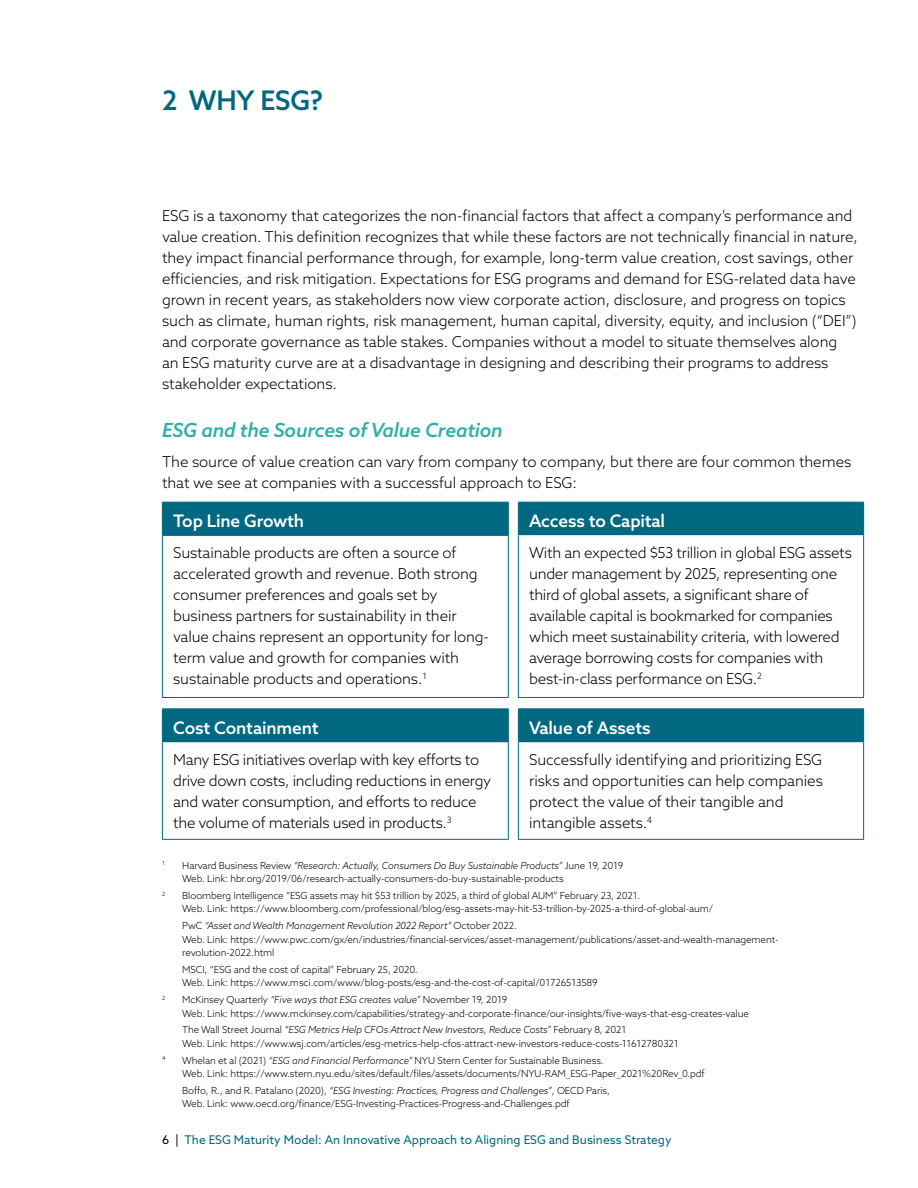
<style>
.page{position:relative;width:918px;height:1188px;background:#fff}
.page>*{position:absolute;margin:0;border:0;box-sizing:border-box;transform-origin:0 0}
.t1{font:500 27px "Azo Sans";letter-spacing:-.01em;color:#006880}
.t2{font:italic 500 19.5px "Azo Sans";letter-spacing:-.01em;color:#2eb0a8}
.t3{font:500 17.25px "Azo Sans";letter-spacing:-.01em;color:#fff}
.t4{font:300 15px/21px "Azo Sans";letter-spacing:-.01em;color:#000}
.t5{font:12px "Azo Sans";color:#006880}
.t6{font:300 9.75px/13.5px "Azo Sans";letter-spacing:-.01em;color:#000}
.t7{font:300 5.7px "Azo Sans";color:#000}
.s1{font-style:italic}
.s2{color:#000}
</style>
<div class="page">
<div style="left:163px;top:502px;width:700px;height:33px;background:#006880"></div>
<svg style="left:507px;top:535px;width:356px;height:162px"></svg>
<hr style="left:162px;top:535px;width:347px;height:1px;background:#006880">
<hr style="left:162px;top:502px;width:347px;height:1px;background:#006880">
<hr style="left:162px;top:503px;width:1px;height:32px;background:#006880">
<hr style="left:508px;top:503px;width:1px;height:32px;background:#006880">
<hr style="left:162px;top:536px;width:1px;height:161px;background:#006880">
<hr style="left:508px;top:536px;width:1px;height:161px;background:#006880">
<hr style="left:162px;top:697px;width:347px;height:1px;background:#006880">
<hr style="left:518px;top:502px;width:346px;height:1px;background:#006880">
<hr style="left:518px;top:503px;width:1px;height:32px;background:#006880">
<hr style="left:863px;top:503px;width:1px;height:32px;background:#006880">
<hr style="left:518px;top:535px;width:1px;height:162px;background:#006880">
<hr style="left:863px;top:535px;width:1px;height:162px;background:#006880">
<hr style="left:518px;top:697px;width:346px;height:1px;background:#006880">
<div style="left:163px;top:709px;width:700px;height:33px;background:#006880"></div>
<svg style="left:162px;top:742px;width:702px;height:97px"></svg>
<hr style="left:518px;top:708px;width:346px;height:1px;background:#006880">
<hr style="left:518px;top:709px;width:1px;height:33px;background:#006880">
<hr style="left:863px;top:709px;width:1px;height:33px;background:#006880">
<hr style="left:518px;top:743px;width:1px;height:96px;background:#006880">
<hr style="left:863px;top:743px;width:1px;height:96px;background:#006880">
<hr style="left:518px;top:839px;width:346px;height:1px;background:#006880">
<hr style="left:162px;top:708px;width:347px;height:1px;background:#006880">
<hr style="left:162px;top:709px;width:1px;height:33px;background:#006880">
<hr style="left:508px;top:709px;width:1px;height:33px;background:#006880">
<hr style="left:162px;top:743px;width:1px;height:96px;background:#006880">
<hr style="left:508px;top:743px;width:1px;height:96px;background:#006880">
<hr style="left:162px;top:839px;width:347px;height:1px;background:#006880">
<h1 class="t1" style="left:162px;top:83px;width:163px">2 WHY ESG?</h1>
<p class="t4" style="left:162px;top:205px;width:698px">ESG is a taxonomy that categorizes the non-financial factors that affect a company’s performance and value creation. This definition recognizes that while these factors are not technically financial in nature, they impact financial performance through, for example, long-term value creation, cost savings, other efficiencies, and risk mitigation. Expectations for ESG programs and demand for ESG-related data have grown in recent years, as stakeholders now view corporate action, disclosure, and progress on topics such as climate, human rights, risk management, human capital, diversity, equity, and inclusion (“DEI”) and corporate governance as table stakes. Companies without a model to situate themselves along<br>an ESG maturity curve are at a disadvantage in designing and describing their programs to address stakeholder expectations.</p>
<h2 class="t2" style="left:162px;top:417px;width:342px">ESG and the Sources of Value Creation</h2>
<p class="t4" style="left:162px;top:451px;width:691px">The source of value creation can vary from company to company, but there are four common themes that we see at companies with a successful approach to ESG:</p>
<p class="t3" style="left:173px;top:509px;width:132px">Top Line Growth</p>
<p class="t3" style="left:529px;top:509px;width:138px">Access to Capital</p>
<p class="t4" style="left:173px;top:542px;width:317px">Sustainable products are often a source of accelerated growth and revenue. Both strong consumer preferences and goals set by business partners for sustainability in their value chains represent an opportunity for long&shy;term value and growth for companies with sustainable products and operations.<sup>1</sup></p>
<p class="t4" style="left:529px;top:542px;width:324px">With an expected $53 trillion in global ESG assets under management by 2025, representing one third of global assets, a significant share of available capital is bookmarked for companies which meet sustainability criteria, with lowered average borrowing costs for companies with best-in-class performance on ESG.<sup>2</sup></p>
<p class="t3" style="left:173px;top:716px;width:147px">Cost Containment</p>
<p class="t3" style="left:529px;top:716px;width:123px">Value of Assets</p>
<p class="t4" style="left:173px;top:749px;width:320px">Many ESG initiatives overlap with key efforts to drive down costs, including reductions in energy and water consumption, and efforts to reduce the volume of materials used in products.<sup>3</sup></p>
<p class="t4" style="left:529px;top:749px;width:295px">Successfully identifying and prioritizing ESG risks and opportunities can help companies protect the value of their tangible and intangible assets.<sup>4</sup></p>
<p class="t7" style="left:162px;top:860px;width:4px">1</p>
<p class="t6" style="left:182px;top:858px;width:443px">Harvard Business Review <span class="s1">“Research: Actually, Consumers Do Buy Sustainable Products”</span> June 19, 2019<br>Web. Link: hbr.org/2019/06/research-actually-consumers-do-buy-sustainable-products</p>
<p class="t7" style="left:162px;top:890px;width:5px">2</p>
<p class="t6" style="left:182px;top:888px;width:532px">Bloomberg Intelligence “ESG assets may hit $53 trillion by 2025, a third of global AUM” February 23, 2021.<br>Web. Link: https://www.bloomberg.com/professional/blog/esg-assets-may-hit-53-trillion-by-2025-a-third-of-global-aum/</p>
<p class="t6" style="left:182px;top:919px;width:598px">PwC <span class="s1">“Asset and Wealth Management Revolution 2022 Report”</span> October 2022.<br>Web. Link: https://www.pwc.com/gx/en/industries/financial-services/asset-management/publications/asset-and-wealth-management&shy;revolution-2022.html</p>
<p class="t6" style="left:182px;top:962px;width:417px">MSCI, “ESG and the cost of capital” February 25, 2020.<br>Web. Link: https://www.msci.com/www/blog-posts/esg-and-the-cost-of-capital/01726513589</p>
<p class="t7" style="left:162px;top:994px;width:5px">2</p>
<p class="t6" style="left:182px;top:993px;width:568px">McKinsey Quarterly <span class="s1">“Five ways that ESG creates value”</span> November 19, 2019<br>Web. Link: https://www.mckinsey.com/capabilities/strategy-and-corporate-finance/our-insights/five-ways-that-esg-creates-value</p>
<p class="t6" style="left:182px;top:1023px;width:498px">The Wall Street Journal <span class="s1">“ESG Metrics Help CFOs Attract New Investors, Reduce Costs”</span> February 8, 2021<br>Web. Link: https://www.wsj.com/articles/esg-metrics-help-cfos-attract-new-investors-reduce-costs-11612780321</p>
<p class="t7" style="left:162px;top:1055px;width:5px">4</p>
<p class="t6" style="left:182px;top:1053px;width:524px">Whelan et al (2021) <span class="s1">“ESG and Financial Performance”</span> NYU Stern Center for Sustainable Business.<br>Web. Link: https://www.stern.nyu.edu/sites/default/files/assets/documents/NYU-RAM_ESG-Paper_2021%20Rev_0.pdf</p>
<p class="t6" style="left:182px;top:1083px;width:429px">Boffo, R., and R. Patalano (2020), <span class="s1">“ESG Investing: Practices, Progress and Challenges”</span>, OECD Paris,<br>Web. Link: www.oecd.org/finance/ESG-Investing-Practices-Progress-and-Challenges.pdf</p>
<p class="t5" style="left:162px;top:1131px;width:511px"><span class="s2">6 |</span> The ESG Maturity Model: An Innovative Approach to Aligning ESG and Business Strategy</p>
</div>
